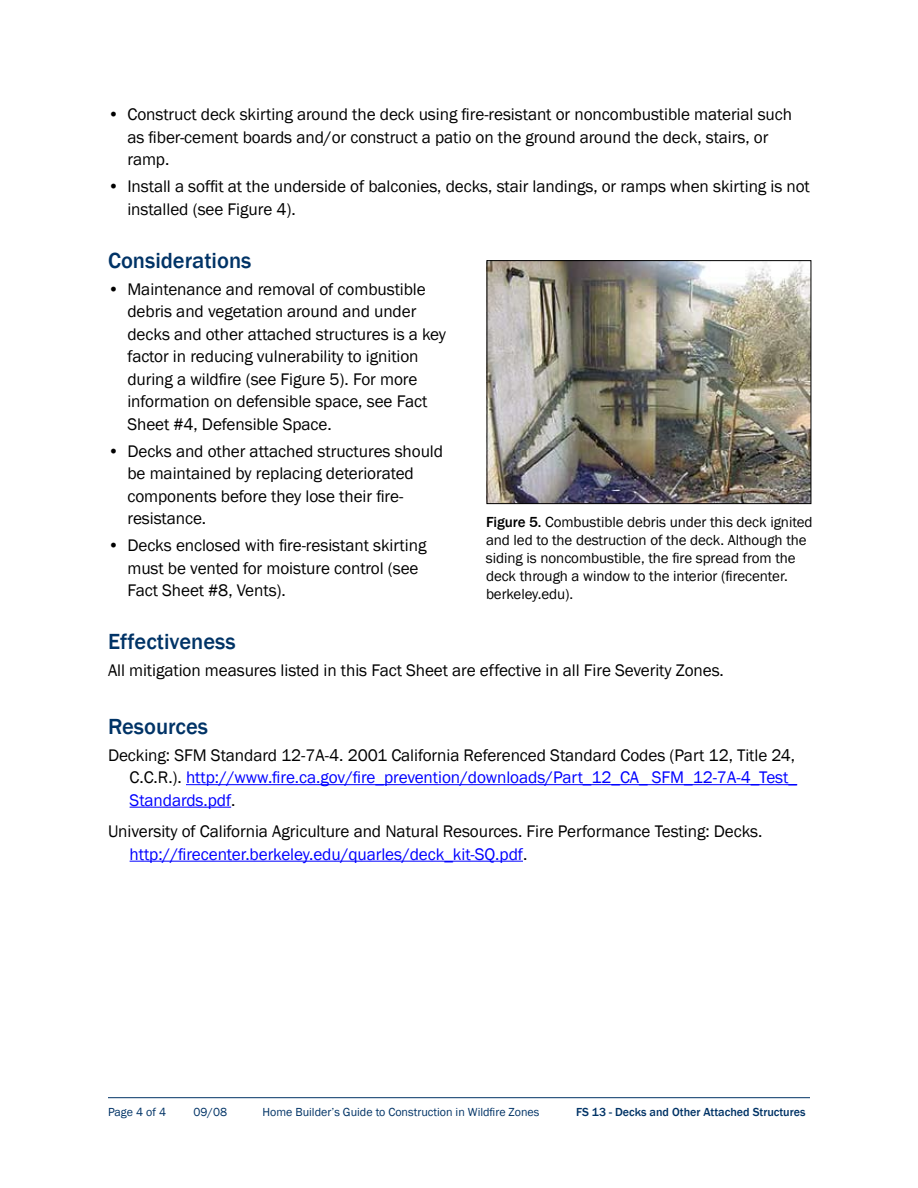
<style>
.page{position:relative;width:918px;height:1188px;background:#fff}
.page>*{position:absolute;margin:0;border:0;box-sizing:border-box;transform-origin:0 0}
.t1{font:500 22.5px "Franklin Gothic";color:#036}
.t2{font:17.25px/22.5px "Franklin Gothic";letter-spacing:-.005em;color:#000}
.t3{font:17.25px/22.5px "Franklin Gothic";letter-spacing:-.005em;color:#00f;text-align:justify}
.t4{font:15px/18px "Franklin Gothic";letter-spacing:-.005em;color:#000}
.t5{font:12px "Franklin Gothic";color:#036}
.t6{font:500 12px "Franklin Gothic";color:#036}
.s1{color:#000}
.s2{color:#00f}
.s3{font-weight:500}
</style>
<div class="page">
<hr style="left:108px;top:1097px;width:702px;height:1px;background:#036">
<hr style="left:186px;top:784px;width:611px;height:1px;background:#00f">
<hr style="left:130px;top:807px;width:101px;height:1px;background:#00f">
<hr style="left:130px;top:861px;width:393px;height:1px;background:#00f">
<img style="left:489px;top:262px;width:320px;height:240px">
<div style="left:487px;top:260px;width:324px;height:244px;border:1px solid #000"></div>
<p class="t2" style="left:127px;top:103px;width:666px;text-indent:-19px">• Construct deck skirting around the deck using fire-resistant or noncombustible material such as fiber-cement boards and/or construct a patio on the ground around the deck, stairs, or ramp.</p>
<p class="t2" style="left:127px;top:175px;width:684px;text-indent:-19px">• Install a soffit at the underside of balconies, decks, stair landings, or ramps when skirting is not installed (see Figure 4).</p>
<h1 class="t1" style="left:108px;top:246px;width:145px">Considerations</h1>
<p class="t2" style="left:127px;top:278px;width:320px;text-indent:-19px">• Maintenance and removal of combustible debris and vegetation around and under decks and other attached structures is a key factor in reducing vulnerability to ignition during a wildfire (see Figure 5). For more information on defensible space, see Fact Sheet #4, Defensible Space.</p>
<p class="t2" style="left:127px;top:440px;width:317px;text-indent:-19px">• Decks and other attached structures should be maintained by replacing deteriorated components before they lose their fire&shy;resistance.</p>
<p class="t2" style="left:127px;top:534px;width:301px;text-indent:-19px">• Decks enclosed with fire-resistant skirting must be vented for moisture control (see<br>Fact Sheet #8, Vents).</p>
<h1 class="t1" style="left:108px;top:628px;width:129px">Effectiveness</h1>
<p class="t2" style="left:108px;top:660px;width:617px">All mitigation measures listed in this Fact Sheet are effective in all Fire Severity Zones.</p>
<h1 class="t1" style="left:108px;top:712px;width:102px">Resources</h1>
<p class="t3" style="left:130px;top:744px;width:669px;text-indent:-22px"><span class="s1">Decking: SFM Standard 12-7A-4. 2001 California Referenced Standard Codes (Part 12, Title 24, C.C.R.).</span> http://www.fire.ca.gov/fire_prevention/downloads/Part_12_CA_ SFM_12-7A-4_Test_ Standards.pdf<span class="s1">.</span></p>
<p class="t2" style="left:130px;top:821px;width:634px;text-indent:-22px">University of California Agriculture and Natural Resources. Fire Performance Testing: Decks. <span class="s2">http://firecenter.berkeley.edu/quarles/deck_kit-SQ.pdf</span>.</p>
<p class="t4" style="left:486px;top:513px;width:328px"><span class="s3">Figure 5.</span> Combustible debris under this deck ignited and led to the destruction of the deck. Although the siding is noncombustible, the fire spread from the deck through a window to the interior (firecenter. berkeley.edu).</p>
<p class="t5" style="left:108px;top:1104px;width:60px">Page 4 of 4</p>
<p class="t5" style="left:194px;top:1104px;width:35px">09/08</p>
<p class="t5" style="left:262px;top:1104px;width:278px">Home Builder’s Guide to Construction in Wildfire Zones</p>
<p class="t6" style="left:576px;top:1104px;width:231px">FS 13 - Decks and Other Attached Structures</p>
</div>
